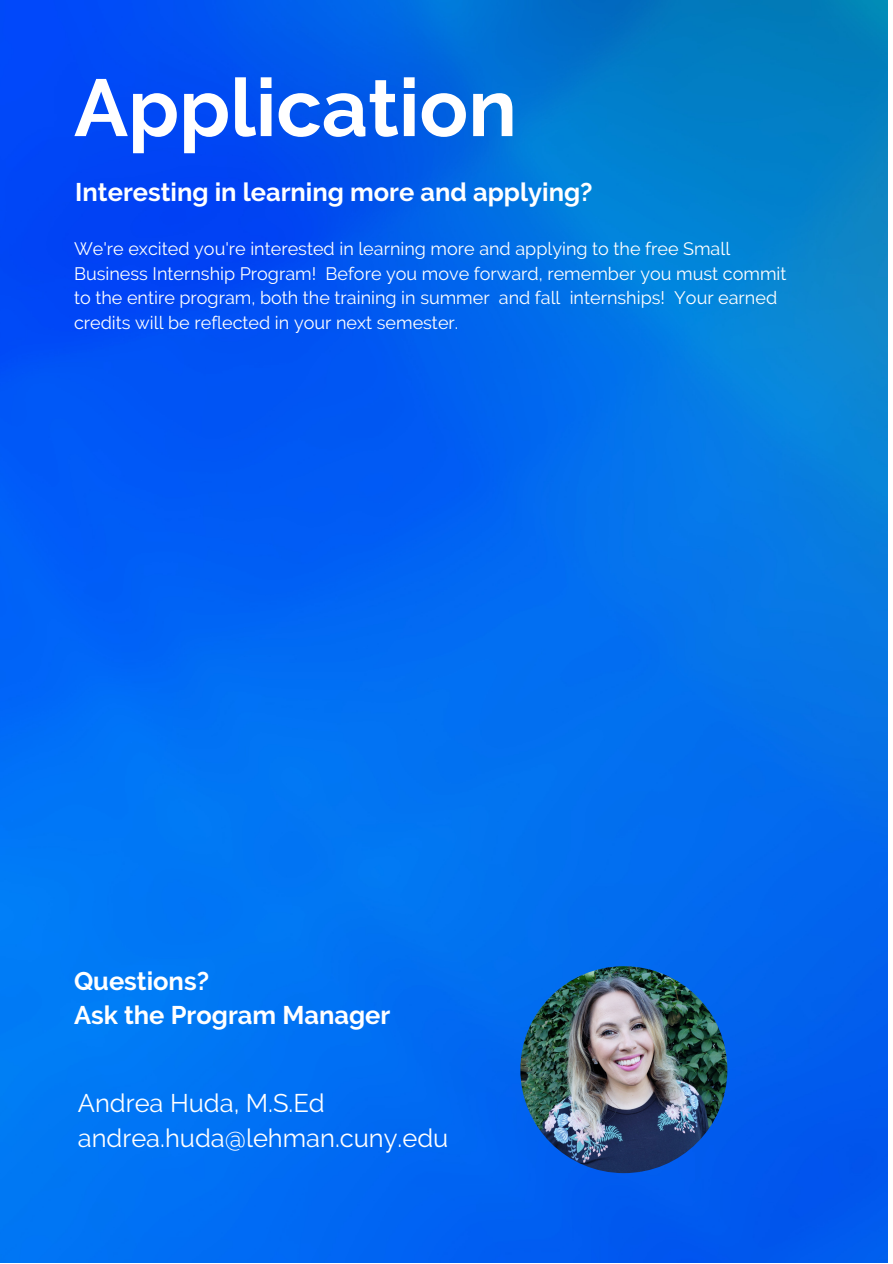
<style>
.page{position:relative;width:893px;height:1264px;background:#fff}
.page>*{position:absolute;margin:0;border:0;box-sizing:border-box;transform-origin:0 0}
.t1{font:700 80.55px "Raleway";color:#fff}
.t2{font:700 25.5px/34.8px "Raleway";color:#fff}
.t3{font:25.5px/34.8px "Raleway";color:#fff}
.t4{font:18px/24.8px "Raleway";color:#fff}
</style>
<div class="page">
<img style="left:0;top:0;width:887px;height:1262px">
<img style="left:520px;top:966px;width:207px;height:207px;border-radius:50%">
<h1 class="t1" style="left:74px;top:60px;width:444px">Application</h1>
<h2 class="t2" style="left:75px;top:175px;width:518px">Interesting in learning more and applying?</h2>
<p class="t4" style="left:74px;top:236px;width:714px">We're excited you're interested in learning more and applying to the free Small Business Internship Program! Before you move forward, remember you must commit to the entire program, both the training in summer and fall internships! Your earned credits will be reflected in your next semester.</p>
<h2 class="t2" style="left:74px;top:963px;width:318px">Questions?<br>Ask the Program Manager</h2>
<h2 class="t3" style="left:78px;top:1085px;width:372px">Andrea Huda, M.S.Ed andrea.huda@lehman.cuny.edu</h2>
</div>
